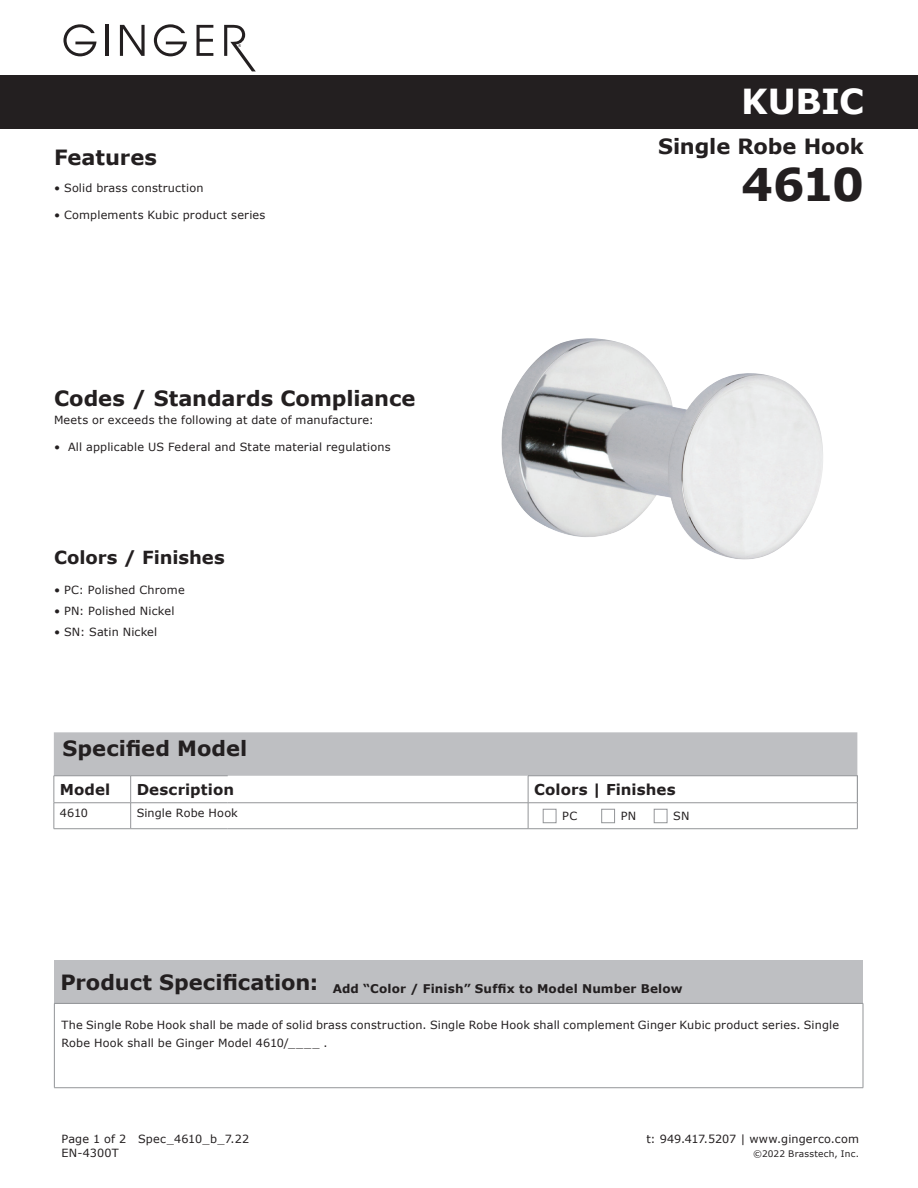
<style>
.page{position:relative;width:918px;height:1188px;background:#fff}
.page>*{position:absolute;margin:0;border:0;box-sizing:border-box;transform-origin:0 0}
.t1{font:700 45px "Verdana";color:#231f20}
.t2{font:700 34.5px "Verdana";letter-spacing:-.01em;color:#fff}
.t3{font:700 21px "Verdana";letter-spacing:-.005em;color:#231f20}
.t4{font:700 18px "Verdana";letter-spacing:-.005em;color:#231f20}
.t5{font:700 15px "Verdana";letter-spacing:.005em;color:#231f20}
.t6{font:700 12px "Verdana";letter-spacing:.015em;color:#231f20}
.t7{font:11.25px/18px "Verdana";letter-spacing:.015em;color:#231f20}
.t8{font:9px "Verdana";letter-spacing:.025em;color:#231f20}
</style>
<div class="page">
<div style="left:0;top:75px;width:918px;height:54px;background:#231f20"></div>
<svg style="left:63px;top:24px;width:34px;height:32px"></svg>
<hr style="left:106px;top:25px;width:3px;height:31px;background:#231f20">
<svg style="left:120px;top:25px;width:25px;height:31px"></svg>
<svg style="left:154px;top:24px;width:33px;height:32px"></svg>
<svg style="left:197px;top:25px;width:16px;height:31px"></svg>
<svg style="left:224px;top:25px;width:32px;height:46px"></svg>
<div style="left:54px;top:960px;width:809px;height:43px;background:#bebfc2"></div>
<hr style="left:54px;top:1003px;width:809px;height:1px;background:#939598">
<hr style="left:54px;top:1004px;width:1px;height:84px;background:#939598">
<hr style="left:863px;top:1004px;width:1px;height:84px;background:#939598">
<hr style="left:54px;top:1087px;width:809px;height:1px;background:#939598">
<img style="left:501px;top:338px;width:322px;height:222px">
<svg style="left:54px;top:732px;width:804px;height:97px"></svg>
<div style="left:543px;top:809px;width:13px;height:14px;border:1px solid #939598"></div>
<div style="left:602px;top:809px;width:13px;height:14px;border:1px solid #939598"></div>
<div style="left:654px;top:809px;width:13px;height:14px;border:1px solid #939598"></div>
<h3 class="t3" style="left:54px;top:144px;width:105px">Features</h3>
<p class="t7" style="left:54px;top:179px;width:151px">• Solid brass construction</p>
<p class="t7" style="left:54px;top:206px;width:213px">• Complements Kubic product series</p>
<h3 class="t3" style="left:54px;top:384px;width:363px">Codes / Standards Compliance</h3>
<p class="t7" style="left:54px;top:411px;width:322px">Meets or exceeds the following at date of manufacture:</p>
<p class="t7" style="left:54px;top:438px;width:338px">• All applicable US Federal and State material regulations</p>
<h3 class="t4" style="left:54px;top:546px;width:172px">Colors / Finishes</h3>
<p class="t7" style="left:54px;top:581px;width:132px">• PC: Polished Chrome</p>
<p class="t7" style="left:54px;top:602px;width:122px">• PN: Polished Nickel</p>
<p class="t7" style="left:54px;top:623px;width:105px">• SN: Satin Nickel</p>
<h3 class="t3" style="left:63px;top:735px;width:186px">Specified Model</h3>
<h2 class="t2" style="left:741px;top:79px;width:124px">KUBIC</h2>
<h3 class="t3" style="left:658px;top:133px;width:207px">Single Robe Hook</h3>
<h1 class="t1" style="left:741px;top:155px;width:124px">4610</h1>
<h3 class="t5" style="left:60px;top:780px;width:52px">Model</h3>
<h3 class="t5" style="left:137px;top:780px;width:99px">Description</h3>
<h3 class="t5" style="left:534px;top:780px;width:143px">Colors | Finishes</h3>
<p class="t7" style="left:60px;top:804px;width:30px">4610</p>
<p class="t7" style="left:137px;top:804px;width:103px">Single Robe Hook</p>
<p class="t7" style="left:562px;top:807px;width:16px">PC</p>
<p class="t7" style="left:621px;top:807px;width:17px">PN</p>
<p class="t7" style="left:673px;top:807px;width:18px">SN</p>
<p class="t6" style="left:60px;top:981px;width:624px"><sup>Product</sup> <sup>Specification:</sup> Add “Color / Finish” Suffix to Model Number Below</p>
<p class="t7" style="left:62px;top:1016px;width:779px">The Single Robe Hook shall be made of solid brass construction. Single Robe Hook shall complement Ginger Kubic product series. Single<br>Robe Hook shall be Ginger Model 4610/____ .</p>
<p class="t7" style="left:62px;top:1133px;width:189px;line-height:13.5px">Page 1 of 2 Spec_4610_b_7.22<br>EN-4300T</p>
<p class="t7" style="left:646px;top:1130px;width:214px">t: 949.417.5207 | www.gingerco.com</p>
<p class="t8" style="left:753px;top:1148px;width:107px">©2022 Brasstech, Inc.</p>
</div>
